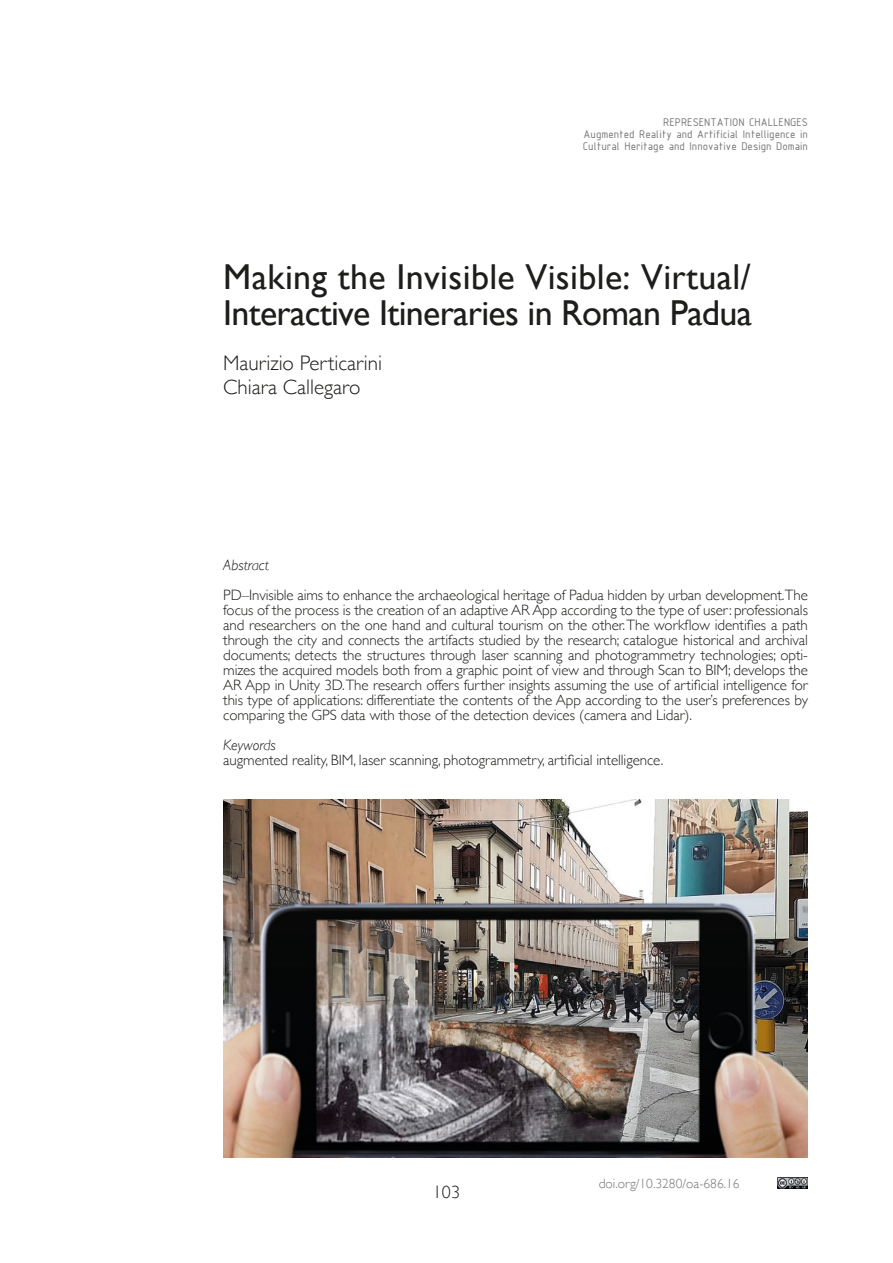
<style>
.page{position:relative;width:893px;height:1263px;background:#fff}
.page>*{position:absolute;margin:0;border:0;box-sizing:border-box;transform-origin:0 0}
.t1{font:36px/36px "Gill Sans";letter-spacing:-.02em;color:#1d1d1b}
.t2{font:300 21px/24px "Gill Sans";color:#1d1d1b}
.t3{font:300 18px "Gill Sans";color:#1d1d1b}
.t4{font:300 15px/15px "Gill Sans";letter-spacing:-.005em;color:#1d1d1b;text-align:justify}
.t5{font:italic 300 15px "Gill Sans";color:#1d1d1b}
.t6{font:300 13.5px "Gill Sans";color:#757574}
.t7{font:12px/12px "ISOCPEUR";color:#757574;text-align:justify}
</style>
<div class="page">
<img style="left:778px;top:1178px;width:30px;height:10px">
<img style="left:223px;top:799px;width:585px;height:358px">
<p class="t7" style="left:583px;top:116px;width:227px;text-indent:80px">REPRESENTATION CHALLENGES Augmented Reality and Artificial Intelligence in Cultural Heritage and Innovative Design Domain</p>
<h1 class="t1" style="left:223px;top:258px;width:530px">Making the Invisible Visible: Virtual/<br>Interactive Itineraries in Roman Padua</h1>
<h2 class="t2" style="left:223px;top:350px;width:160px">Maurizio Perticarini<br>Chiara Callegaro</h2>
<p class="t5" style="left:223px;top:557px;width:47px">Abstract</p>
<p class="t4" style="left:223px;top:587px;width:586px">PD–Invisible aims to enhance the archaeological heritage of Padua hidden by urban development.The focus of the process is the creation of an adaptive AR App according to the type of user: professionals and researchers on the one hand and cultural tourism on the other. The workflow identifies a path through the city and connects the artifacts studied by the research; catalogue historical and archival documents; detects the structures through laser scanning and photogrammetry technologies; opti&shy;mizes the acquired models both from a graphic point of view and through Scan to BIM; develops the AR App in Unity 3D. The research offers further insights assuming the use of artificial intelligence for this type of applications: differentiate the contents of the App according to the user’s preferences by comparing the GPS data with those of the detection devices (camera and Lidar).</p>
<p class="t5" style="left:223px;top:737px;width:54px">Keywords</p>
<p class="t4" style="left:223px;top:752px;width:442px">augmented reality, BIM, laser scanning, photogrammetry, artificial intelligence.</p>
<p class="t3" style="left:433px;top:1178px;width:28px">103</p>
<p class="t6" style="left:599px;top:1173px;width:142px">doi.org/10.3280/oa-686.16</p>
</div>
